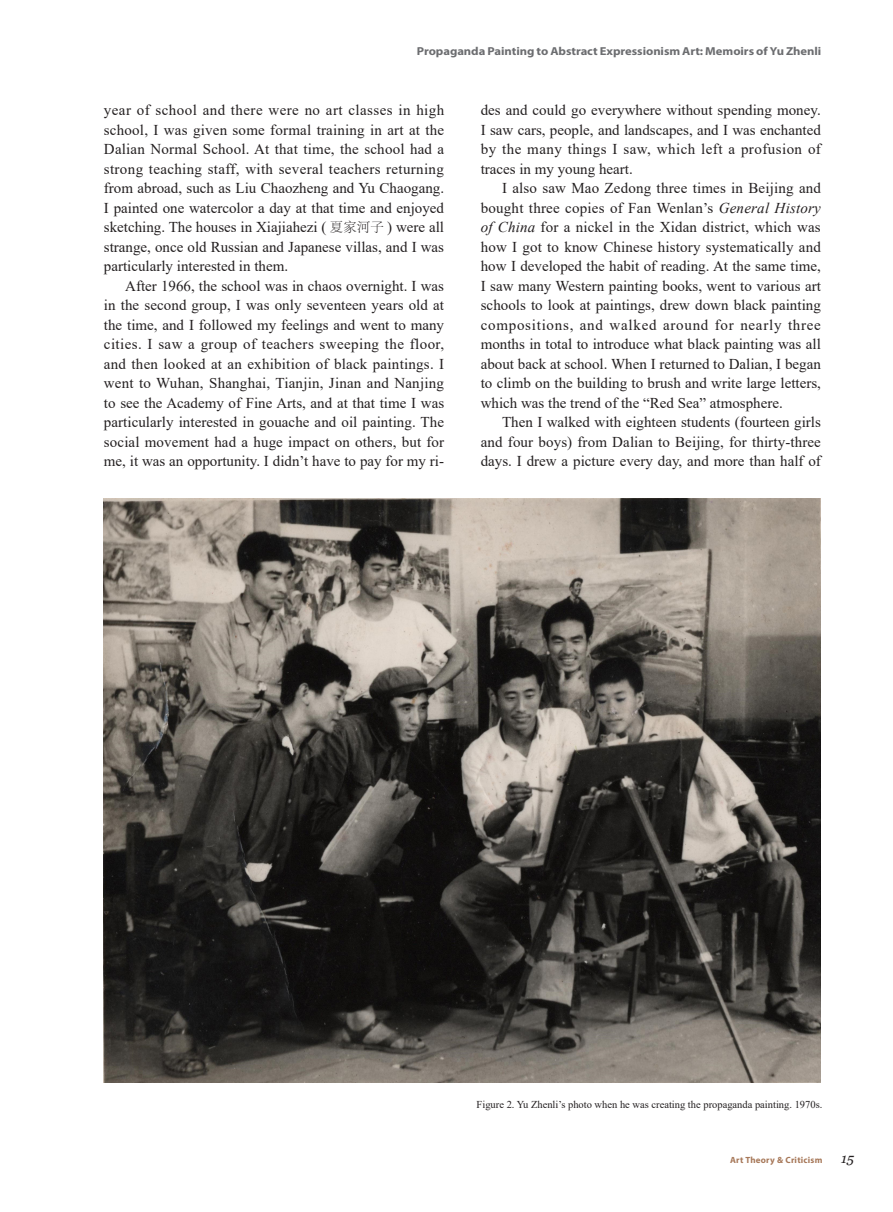
<style>
.page{position:relative;width:893px;height:1212px;background:#fff}
.page>*{position:absolute;margin:0;border:0;box-sizing:border-box;transform-origin:0 0}
.t1{font:15px/19.5px "Times New Roman";color:#231f20;text-align:justify}
.t2{font:italic 13.5px "Georgia";color:#231f20}
.t3{font:700 11.55px "Myriad Pro";letter-spacing:-.005em;color:#6c6d70;scale:1.09 1}
.t4{font:10.5px "Times New Roman";color:#231f20}
.t5{font:700 9px "Myriad Pro";letter-spacing:.025em;color:#a77859}
.s1{font-family:"Adobe Song Std";font-weight:300;font-size:13.5px}
.s2{font-style:italic}
</style>
<div class="page">
<img style="left:104px;top:499px;width:717px;height:583px">
<p class="t3" style="left:417px;top:44px;width:373px">Propaganda Painting to Abstract Expressionism Art: Memoirs of Yu Zhenli</p>
<p class="t1" style="left:104px;top:100px;width:342px">year of school and there were no art classes in high school, I was given some formal training in art at the Dalian Normal School. At that time, the school had a strong teaching staff, with several teachers returning from abroad, such as Liu Chaozheng and Yu Chaogang.<br>I painted one watercolor a day at that time and enjoyed sketching. The houses in Xiajiahezi ( <span class="s1">夏家河子</span> ) were all strange, once old Russian and Japanese villas, and I was particularly interested in them.</p>
<p class="t1" style="left:104px;top:276px;width:342px;text-indent:21px">After 1966, the school was in chaos overnight. I was in the second group, I was only seventeen years old at the time, and I followed my feelings and went to many cities. I saw a group of teachers sweeping the floor, and then looked at an exhibition of black paintings. I went to Wuhan, Shanghai, Tianjin, Jinan and Nanjing to see the Academy of Fine Arts, and at that time I was particularly interested in gouache and oil painting. The social movement had a huge impact on others, but for me, it was an opportunity. I didn’t have to pay for my ri-</p>
<p class="t1" style="left:481px;top:100px;width:342px">des and could go everywhere without spending money.<br>I saw cars, people, and landscapes, and I was enchanted by the many things I saw, which left a profusion of traces in my young heart.</p>
<p class="t1" style="left:481px;top:178px;width:342px;text-indent:21px">I also saw Mao Zedong three times in Beijing and bought three copies of Fan Wenlan’s <span class="s2">General History of China</span> for a nickel in the Xidan district, which was how I got to know Chinese history systematically and how I developed the habit of reading. At the same time, I saw many Western painting books, went to various art schools to look at paintings, drew down black painting compositions, and walked around for nearly three months in total to introduce what black painting was all about back at school. When I returned to Dalian, I began to climb on the building to brush and write large letters, which was the trend of the “Red Sea” atmosphere.</p>
<p class="t1" style="left:481px;top:412px;width:342px;text-indent:21px">Then I walked with eighteen students (fourteen girls and four boys) from Dalian to Beijing, for thirty-three days. I drew a picture every day, and more than half of</p>
<p class="t4" style="left:477px;top:1097px;width:347px">Figure 2. Yu Zhenli’s photo when he was creating the propaganda painting. 1970s.</p>
<p class="t5" style="left:730px;top:1154px;width:94px">Art Theory &amp; Criticism</p>
<p class="t2" style="left:841px;top:1150px;width:14px">15</p>
</div>
